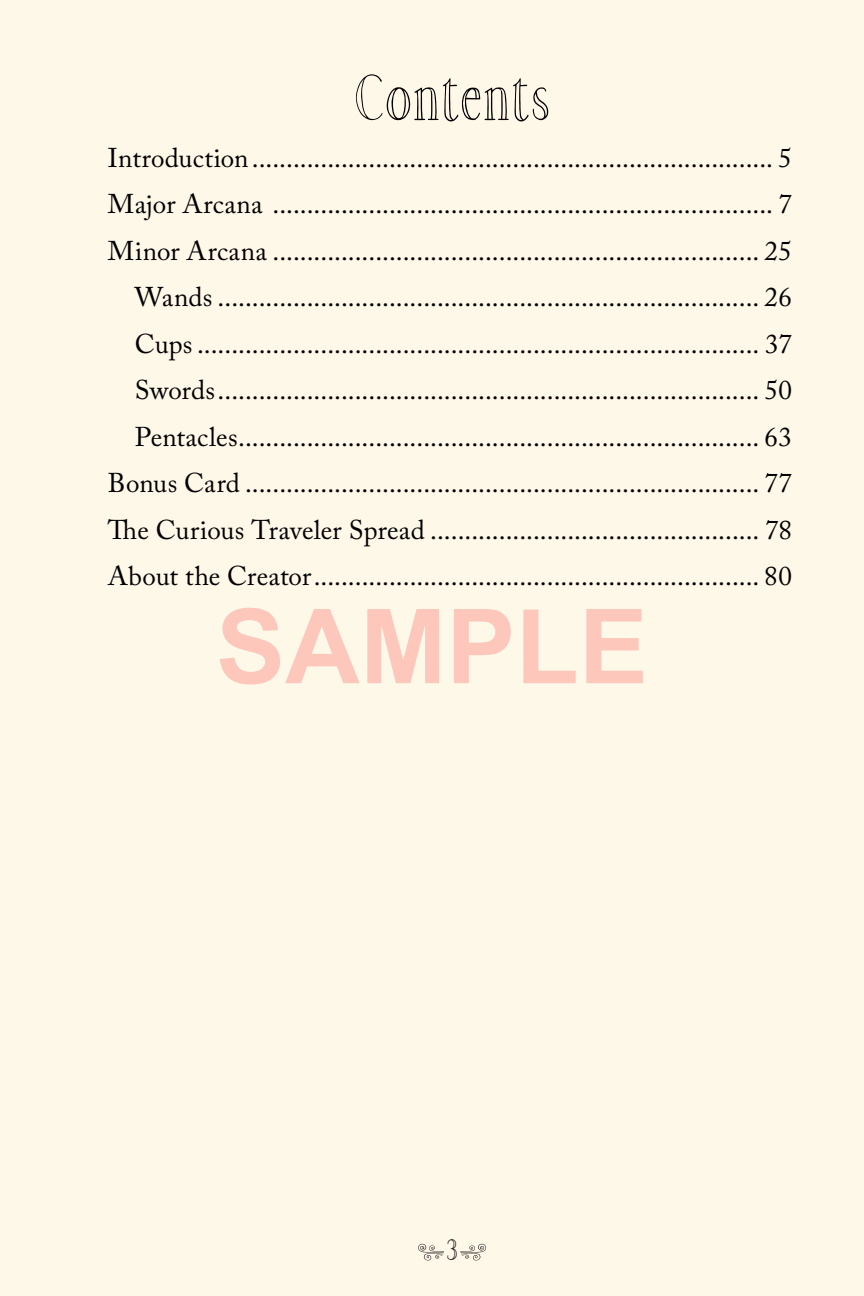
<style>
.page{position:relative;width:864px;height:1296px;background:#fef8e9}
.page>*{position:absolute;margin:0;border:0;box-sizing:border-box;transform-origin:0 0}
.t1{font:700 103.8px "Arial";color:rgb(255 0 0/.2)}
.t2{font:66px "Arozear";letter-spacing:.015em;color:#000}
.t3{font:27px/46.5px "Adobe Caslon Pro";letter-spacing:.005em;color:#000;text-align:right}
.t4{font:27px "Arozear";color:#000}
</style>
<div class="page">
<svg style="left:418px;top:1244px;width:26px;height:16px"></svg>
<svg style="left:460px;top:1244px;width:26px;height:16px"></svg>
<h2 class="t2" style="left:354px;top:67px;width:197px">Contents</h2>
<p class="t3" style="left:108px;top:134px;width:686px">Introduction............................................................................ 5<br>Major Arcana ......................................................................... 7<br>Minor Arcana ....................................................................... 25<br>Wands ............................................................................... 26<br>Cups .................................................................................. 37<br>Swords............................................................................... 50<br>Pentacles............................................................................ 63<br>Bonus Card ........................................................................... 77<br>The Curious Traveler Spread ................................................ 78<br>About the Creator................................................................. 80</p>
<h1 class="t1" style="left:216px;top:578px;width:433px">SAMPLE</h1>
<p class="t4" style="left:447px;top:1239px;width:12px">3</p>
</div>
